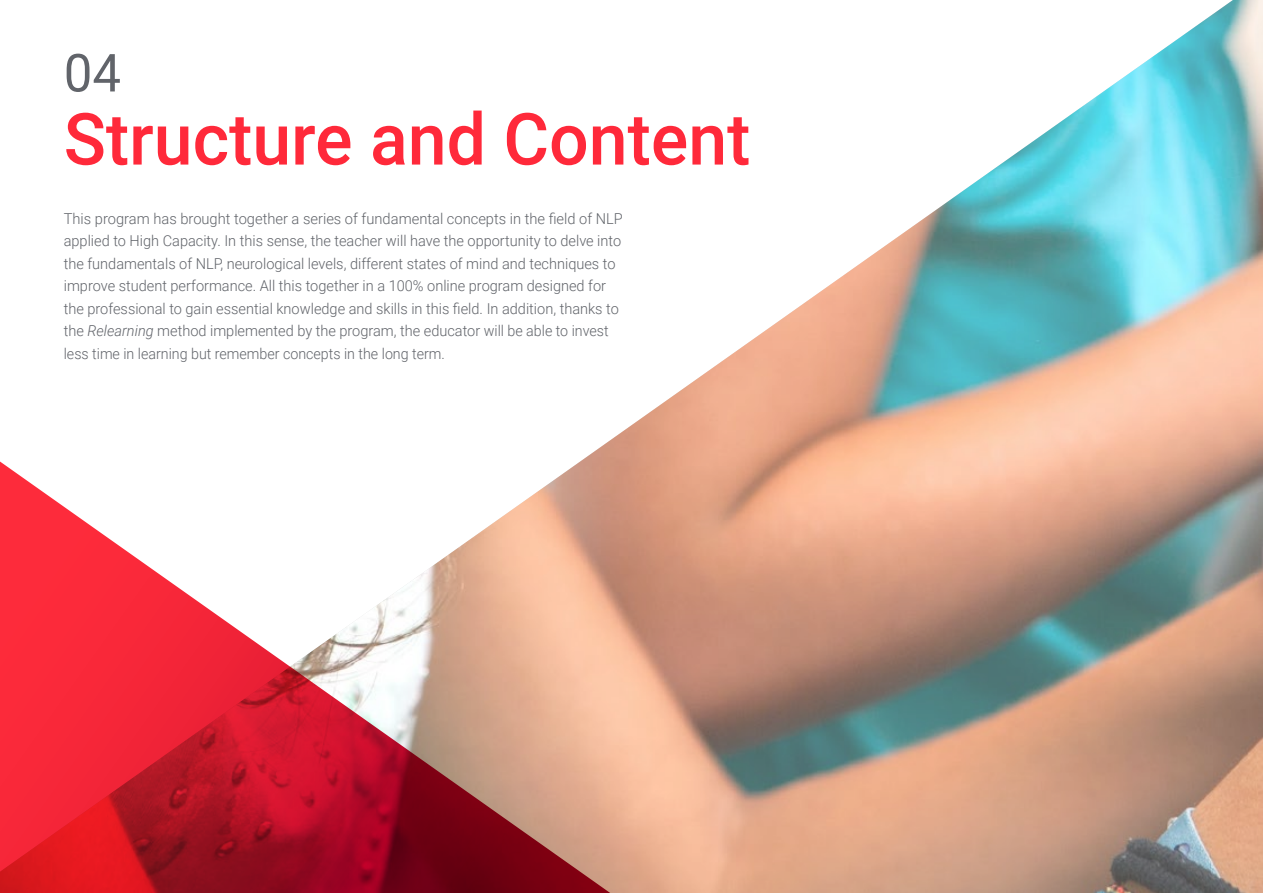
<style>
.page{position:relative;width:1263px;height:893px;background:#fff}
.page>*{position:absolute;margin:0;border:0;box-sizing:border-box;transform-origin:0 0}
.t1{font:500 72px "Roboto";color:#ff293a}
.t2{font:52.5px "Roboto";color:#61646a}
.t3{font:300 15px/22.5px "Roboto";color:#61646a}
.s1{font-style:italic}
</style>
<div class="page">
<img style="left:602px;top:0;width:661px;height:893px">
<svg style="left:0;top:446px;width:640px;height:447px"></svg>
<h2 class="t2" style="left:64px;top:36px;width:59px">04</h2>
<h1 class="t1" style="left:64px;top:89px;width:688px">Structure and Content</h1>
<p class="t3" style="left:64px;top:207px;width:560px">This program has brought together a series of fundamental concepts in the field of NLP applied to High Capacity. In this sense, the teacher will have the opportunity to delve into the fundamentals of NLP, neurological levels, different states of mind and techniques to improve student performance. All this together in a 100% online program designed for the professional to gain essential knowledge and skills in this field. In addition, thanks to the <span class="s1">Relearning</span> method implemented by the program, the educator will be able to invest less time in learning but remember concepts in the long term.</p>
</div>
